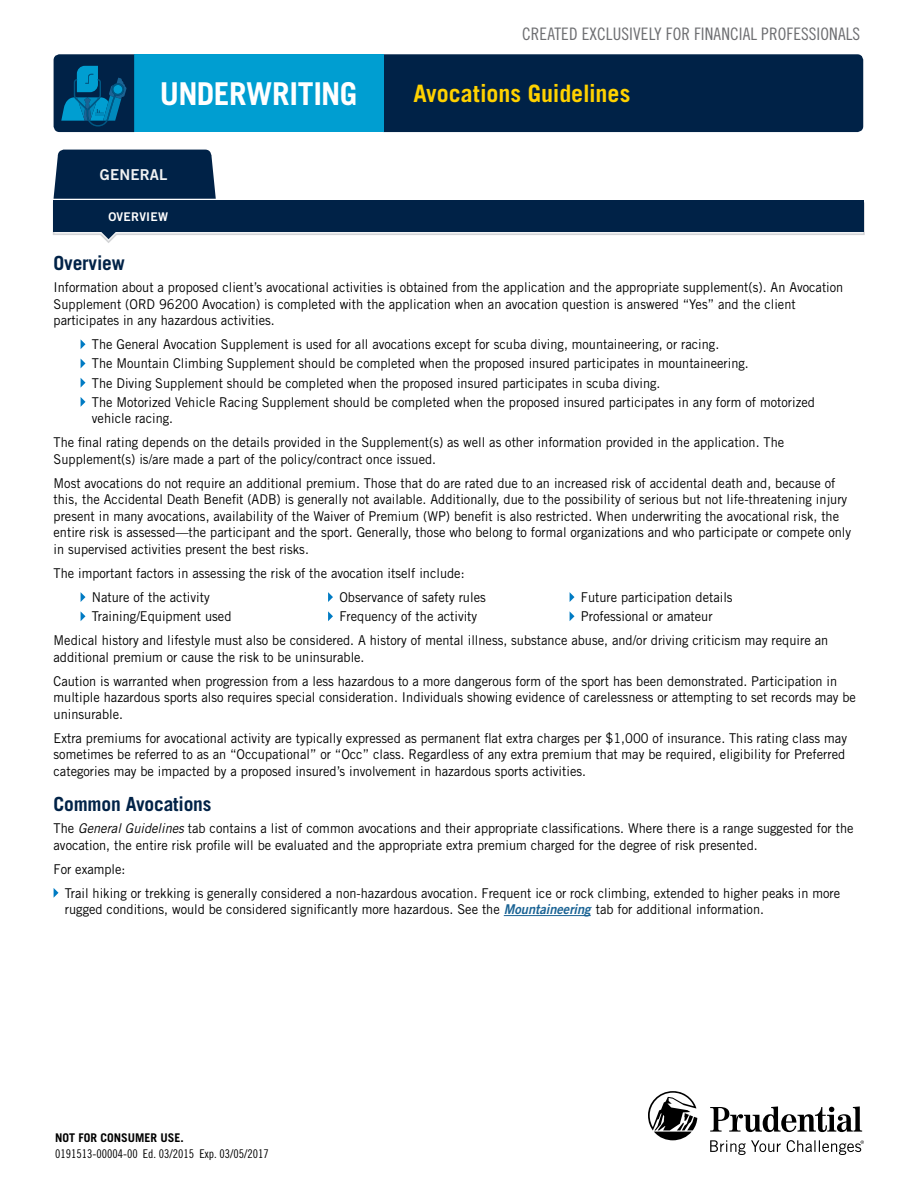
<style>
.page{position:relative;width:918px;height:1188px;background:#fff}
.page>*{position:absolute;margin:0;border:0;box-sizing:border-box;transform-origin:0 0}
.t1{font:700 31.5px "Trade Gothic LT Std";letter-spacing:-.015em;color:#fff}
.t2{font:700 24px "Trade Gothic LT Std";color:#ffd200}
.head__blue{font:700 19.5px "Trade Gothic LT Std";letter-spacing:-.01em;color:#002247}
.t3{font:17.25px "Trade Gothic LT Std Cn 18";letter-spacing:.005em;color:#6d6e71}
.Tab_-_grey{font:15px "Trade Gothic LT Std Bd 2";letter-spacing:.01em;color:#f1f2f3}
.body{font:13.5px/16.5px "Trade Gothic LT Std";color:#000;scale:.95 1}
.t4{font:12px "Trade Gothic LT Std Cn 18";color:#000}
.t5{font:700 12px "Trade Gothic LT Std";color:#000}
.table_head__white{font:12px "Trade Gothic LT Std Bd 2";letter-spacing:.025em;color:#fff}
.s1{font-style:italic}
.s2{font-family:"Trade Gothic LT Std Bd 2 Obl";color:#1a6394}
</style>
<div class="page">
<div style="left:383px;top:54px;width:480px;height:78px;background:#002247"></div>
<div style="left:134px;top:54px;width:249px;height:78px;background:#009ed1"></div>
<svg style="left:54px;top:54px;width:80px;height:78px;background:#02456e"></svg>
<svg style="left:53px;top:150px;width:812px;height:93px"></svg>
<hr style="left:504px;top:915px;width:87px;height:1px;background:#1a6394">
<svg style="left:81px;top:340px;width:5px;height:9px"></svg>
<svg style="left:81px;top:359px;width:5px;height:9px"></svg>
<svg style="left:81px;top:378px;width:5px;height:9px"></svg>
<svg style="left:81px;top:397px;width:5px;height:10px"></svg>
<svg style="left:81px;top:592px;width:5px;height:10px"></svg>
<svg style="left:328px;top:592px;width:5px;height:10px"></svg>
<svg style="left:570px;top:592px;width:5px;height:10px"></svg>
<svg style="left:81px;top:612px;width:5px;height:9px"></svg>
<svg style="left:328px;top:611px;width:5px;height:10px"></svg>
<svg style="left:570px;top:612px;width:5px;height:9px"></svg>
<svg style="left:54px;top:888px;width:5px;height:10px"></svg>
<svg style="left:648px;top:1091px;width:216px;height:64px"></svg>
<p class="t3" style="left:522px;top:23px;width:340px">CREATED EXCLUSIVELY FOR FINANCIAL PROFESSIONALS</p>
<p class="t1" style="left:160px;top:74px;width:199px">UNDERWRITING</p>
<p class="t2" style="left:413px;top:79px;width:219px">Avocations Guidelines</p>
<p class="Tab_-_grey" style="left:100px;top:165px;width:69px">GENERAL</p>
<p class="table_head__white" style="left:108px;top:210px;width:61px">OVERVIEW</p>
<p class="head__blue" style="left:54px;top:251px;width:73px">Overview</p>
<p class="body" style="left:54px;top:279px;width:833px">Information about a proposed client’s avocational activities is obtained from the application and the appropriate supplement(s). An Avocation<br>Supplement (ORD 96200 Avocation) is completed with the application when an avocation question is answered “Yes” and the client participates in any hazardous activities.</p>
<p class="body" style="left:92px;top:336px;width:662px">The General Avocation Supplement is used for all avocations except for scuba diving, mountaineering, or racing.</p>
<p class="body" style="left:92px;top:355px;width:693px">The Mountain Climbing Supplement should be completed when the proposed insured participates in mountaineering.</p>
<p class="body" style="left:92px;top:374px;width:600px">The Diving Supplement should be completed when the proposed insured participates in scuba diving.</p>
<p class="body" style="left:92px;top:394px;width:763px">The Motorized Vehicle Racing Supplement should be completed when the proposed insured participates in any form of motorized vehicle racing.</p>
<p class="body" style="left:54px;top:434px;width:771px">The final rating depends on the details provided in the Supplement(s) as well as other information provided in the application. The<br>Supplement(s) is/are made a part of the policy/contract once issued.</p>
<p class="body" style="left:54px;top:475px;width:841px">Most avocations do not require an additional premium. Those that do are rated due to an increased risk of accidental death and, because of this, the Accidental Death Benefit (ADB) is generally not available. Additionally, due to the possibility of serious but not life-threatening injury present in many avocations, availability of the Waiver of Premium (WP) benefit is also restricted. When underwriting the avocational risk, the entire risk is assessed—the participant and the sport. Generally, those who belong to formal organizations and who participate or compete only in supervised activities present the best risks.</p>
<p class="body" style="left:54px;top:565px;width:434px">The important factors in assessing the risk of the avocation itself include:</p>
<p class="body" style="left:92px;top:589px;width:126px">Nature of the activity</p>
<p class="body" style="left:339px;top:589px;width:156px">Observance of safety rules</p>
<p class="body" style="left:581px;top:589px;width:161px">Future participation details</p>
<p class="body" style="left:92px;top:608px;width:148px">Training/Equipment used</p>
<p class="body" style="left:339px;top:608px;width:147px">Frequency of the activity</p>
<p class="body" style="left:581px;top:608px;width:140px">Professional or amateur</p>
<p class="body" style="left:54px;top:632px;width:817px">Medical history and lifestyle must also be considered. A history of mental illness, substance abuse, and/or driving criticism may require an additional premium or cause the risk to be uninsurable.</p>
<p class="body" style="left:54px;top:673px;width:846px">Caution is warranted when progression from a less hazardous to a more dangerous form of the sport has been demonstrated. Participation in multiple hazardous sports also requires special consideration. Individuals showing evidence of carelessness or attempting to set records may be uninsurable.</p>
<p class="body" style="left:54px;top:730px;width:837px">Extra premiums for avocational activity are typically expressed as permanent flat extra charges per $1,000 of insurance. This rating class may sometimes be referred to as an “Occupational” or “Occ” class. Regardless of any extra premium that may be required, eligibility for Preferred categories may be impacted by a proposed insured’s involvement in hazardous sports activities.</p>
<p class="head__blue" style="left:54px;top:792px;width:159px">Common Avocations</p>
<p class="body" style="left:54px;top:820px;width:844px">The <span class="s1">General Guidelines</span> tab contains a list of common avocations and their appropriate classifications. Where there is a range suggested for the avocation, the entire risk profile will be evaluated and the appropriate extra premium charged for the degree of risk presented.</p>
<p class="body" style="left:54px;top:860px;width:77px">For example:</p>
<p class="body" style="left:65px;top:885px;width:818px">Trail hiking or trekking is generally considered a non-hazardous avocation. Frequent ice or rock climbing, extended to higher peaks in more rugged conditions, would be considered significantly more hazardous. See the <span class="s2">Mountaineering</span> tab for additional information.</p>
<p class="t5" style="left:55px;top:1130px;width:130px">NOT FOR CONSUMER USE.</p>
<p class="t4" style="left:55px;top:1146px;width:215px">0191513-00004-00 Ed. 03/2015 Exp. 03/05/2017</p>
</div>
